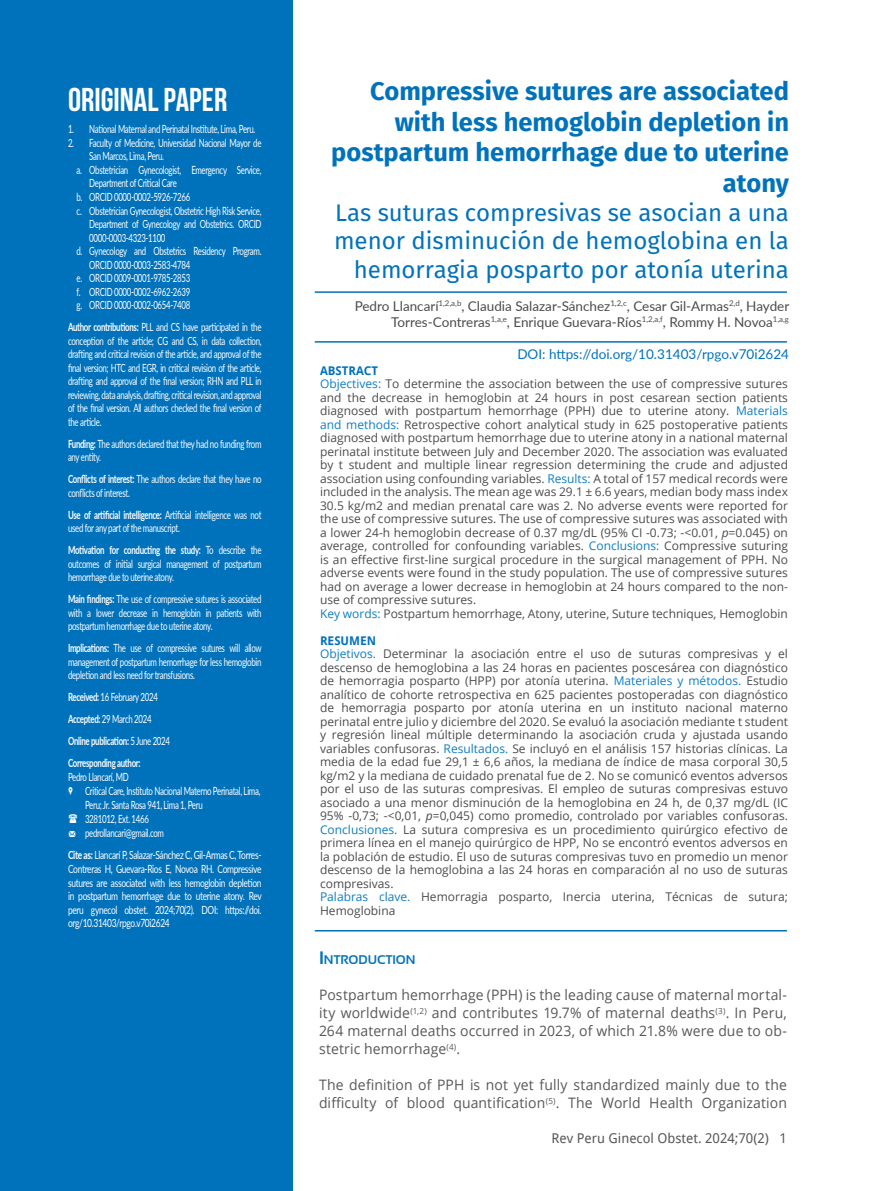
<style>
.page{position:relative;width:872px;height:1191px;background:#fff}
.page>*{position:absolute;margin:0;border:0;box-sizing:border-box;transform-origin:0 0}
.t1{font:700 33px "Bebas Neue";color:#fff}
.t2{font:700 25.5px/30.6px "Fira Sans";color:#0072bc;text-align:right}
.t3{font:24px/28.8px "Fira Sans";color:#0072bc;text-align:right}
.t4{font:14.4px/18px "Open Sans";letter-spacing:.01em;color:#57585a;text-align:justify}
.t5{font:13.5px/16.2px "Lato";color:#4b4c4d;text-align:right}
.t6{font:13.5px "Lato";color:#0072bc}
.t7{font:13.5px "Droid Sans";color:#57585a}
.t8{font:700 12.6px "Sansation";color:#0072bc}
.t9{font:12px/13.5px "Open Sans";color:#4b4c4d}
.t10{font:700 12px "Droid Sans";color:#0072bc}
.t11{font:11.25px/13.5px "Lato";letter-spacing:-.04em;color:#fff;text-align:justify;scale:.7 1}
.t12{font:11.25px/13.5px "Lato";letter-spacing:-.04em;color:#fff;text-align:justify;scale:.75 1}
.t13{font:700 11.25px/22px "Lato";letter-spacing:-.04em;color:#fff;scale:.7 1}
.s1{font-weight:700}
.s2{font-weight:400}
.s3{font-family:"Modern Pictograms";font-size:12px}
.s4{color:#0d7ec3}
.s5{font-style:italic}
.s6{font-size:18px}
</style>
<div class="page">
<div style="left:0;top:0;width:293px;height:1191px;background:#0072bc"></div>
<hr style="left:315px;top:291px;width:472px;height:2px;background:#0072bc">
<hr style="left:315px;top:341px;width:472px;height:2px;background:#0072bc">
<hr style="left:315px;top:930px;width:472px;height:1px;background:#0072bc">
<h1 class="t1" style="left:68px;top:82px;width:161px">ORIGINAL PAPER</h1>
<p class="t11" style="left:68px;top:122px;width:269px">1. National Maternal and Perinatal Institute, Lima, Peru.</p>
<p class="t11" style="left:68px;top:136px;width:278px">2. Faculty of Medicine, Universidad Nacional Mayor de</p>
<p class="t11" style="left:89px;top:149px;width:108px">San Marcos, Lima, Peru.</p>
<p class="t11" style="left:77px;top:163px;width:266px">a. Obstetrician Gynecologist, Emergency Service,</p>
<p class="t11" style="left:89px;top:176px;width:126px">Department of Critical Care</p>
<p class="t11" style="left:77px;top:190px;width:164px">b. ORCID 0000-0002-5926-7266</p>
<p class="t11" style="left:77px;top:203px;width:266px">c. Obstetrician Gynecologist, Obstetric High Risk Service,</p>
<p class="t11" style="left:89px;top:217px;width:247px">Department of Gynecology and Obstetrics. ORCID</p>
<p class="t11" style="left:89px;top:230px;width:110px">0000-0003-4323-1100</p>
<p class="t11" style="left:77px;top:244px;width:266px">d. Gynecology and Obstetrics Residency Program.</p>
<p class="t11" style="left:89px;top:257px;width:146px">ORCID 0000-0003-2583-4784</p>
<p class="t11" style="left:77px;top:271px;width:164px">e. ORCID 0009-0001-9785-2853</p>
<p class="t11" style="left:77px;top:284px;width:164px">f. ORCID 0000-0002-6962-2639</p>
<p class="t11" style="left:77px;top:298px;width:164px">g. ORCID 0000-0002-0654-7408</p>
<p class="t11" style="left:68px;top:320px;width:278px"><span class="s1">Author contributions:</span> PLL and CS have participated in the conception of the article; CG and CS, in data collection, drafting and critical revision of the article, and approval of the final version; HTC and EGR, in critical revision of the article, drafting and approval of the final version; RHN and PLL in reviewing, data analysis, drafting, critical revision, and approval of the final version. All authors checked the final version of the article.</p>
<p class="t11" style="left:68px;top:436px;width:278px"><span class="s1">Funding:</span> The authors declared that they had no funding from any entity.</p>
<p class="t11" style="left:68px;top:472px;width:278px"><span class="s1">Conflicts of interest:</span> The authors declare that they have no conflicts of interest.</p>
<p class="t11" style="left:68px;top:507px;width:278px"><span class="s1">Use of artificial intelligence:</span> Artificial intelligence was not used for any part of the manuscript.</p>
<p class="t11" style="left:68px;top:543px;width:278px"><span class="s1">Motivation for conducting the study:</span> To describe the outcomes of initial surgical management of postpartum hemorrhage due to uterine atony.</p>
<p class="t11" style="left:68px;top:592px;width:278px"><span class="s1">Main findings:</span> The use of compressive sutures is associated with a lower decrease in hemoglobin in patients with postpartum hemorrhage due to uterine atony.</p>
<p class="t11" style="left:68px;top:641px;width:278px"><span class="s1">Implications:</span> The use of compressive sutures will allow management of postpartum hemorrhage for less hemoglobin depletion and less need for transfusions.</p>
<p class="t13" style="left:68px;top:685px;width:147px">Received: <span class="s2">16 February 2024<br></span>Accepted: <span class="s2">29 March 2024<br></span>Online publication: <span class="s2">5 June 2024<br></span>Corresponding author:</p>
<p class="t11" style="left:68px;top:769px;width:88px">Pedro Llancarí, MD</p>
<p class="t11" style="left:68px;top:784px;width:276px"><span class="s3">,</span> Critical Care, Instituto Nacional Materno Perinatal, Lima,</p>
<p class="t11" style="left:85px;top:797px;width:170px">Peru; Jr. Santa Rosa 941, Lima 1, Peru</p>
<p class="t11" style="left:85px;top:811px;width:93px">3281012, Ext. 1466</p>
<p class="t11" style="left:68px;top:826px;width:139px"><span class="s3">m</span> pedrollancari@gmail.com</p>
<p class="t12" style="left:68px;top:848px;width:260px"><span class="s1">Cite as:</span> Llancarí P, Salazar-Sánchez C, Gil-Armas C, Torres-Contreras H, Guevara-Rios E, Novoa RH. Compressive sutures are associated with less hemoglobin depletion in postpartum hemorrhage due to uterine atony. Rev peru gynecol obstet. 2024;70(2). DOI: https://doi. org/10.31403/rpgo.v70i2624</p>
<h2 class="t2" style="left:331px;top:76px;width:459px">Compressive sutures are associated with less hemoglobin depletion in postpartum hemorrhage due to uterine atony</h2>
<h3 class="t3" style="left:334px;top:198px;width:456px">Las suturas compresivas se asocian a una menor disminución de hemoglobina en la hemorragia posparto por atonía uterina</h3>
<p class="t5" style="left:355px;top:297px;width:436px">Pedro Llancarí<sup>1,2,a,b</sup>, Claudia Salazar-Sánchez<sup>1,2,c</sup>, Cesar Gil-Armas<sup>2,d</sup>, Hayder<br>Torres-Contreras<sup>1,a,e</sup>, Enrique Guevara-Ríos<sup>1,2,a,f</sup>, Rommy H. Novoa<sup>1,a,g</sup></p>
<p class="t6" style="left:517px;top:345px;width:273px">DOI: https://doi.org/10.31403/rpgo.v70i2624</p>
<p class="t10" style="left:320px;top:362px;width:59px">ABSTRACT</p>
<p class="t9" style="left:320px;top:377px;width:469px"><span class="s4">Objectives:</span> To determine the association between the use of compressive sutures and the decrease in hemoglobin at 24 hours in post cesarean section patients diagnosed with postpartum hemorrhage (PPH) due to uterine atony. <span class="s4">Materials and methods:</span> Retrospective cohort analytical study in 625 postoperative patients diagnosed with postpartum hemorrhage due to uterine atony in a national maternal perinatal institute between July and December 2020. The association was evaluated by t student and multiple linear regression determining the crude and adjusted association using confounding variables. <span class="s4">Results:</span> A total of 157 medical records were included in the analysis. The mean age was 29.1 ± 6.6 years, median body mass index 30.5 kg/m2 and median prenatal care was 2. No adverse events were reported for the use of compressive sutures. The use of compressive sutures was associated with a lower 24-h hemoglobin decrease of 0.37 mg/dL (95% CI -0.73; -&lt;0.01, <span class="s5">p</span>=0.045) on average, controlled for confounding variables. <span class="s4">Conclusions:</span> Compressive suturing is an effective first-line surgical procedure in the surgical management of PPH. No adverse events were found in the study population. The use of compressive sutures had on average a lower decrease in hemoglobin at 24 hours compared to the non&shy;use of compressive sutures.<br><span class="s4">Key words:</span> Postpartum hemorrhage, Atony, uterine, Suture techniques, Hemoglobin</p>
<p class="t10" style="left:320px;top:632px;width:58px">RESUMEN</p>
<p class="t9" style="left:320px;top:647px;width:469px"><span class="s4">Objetivos.</span> Determinar la asociación entre el uso de suturas compresivas y el descenso de hemoglobina a las 24 horas en pacientes poscesárea con diagnóstico de hemorragia posparto (HPP) por atonía uterina. <span class="s4">Materiales y métodos.</span> Estudio analítico de cohorte retrospectiva en 625 pacientes postoperadas con diagnóstico de hemorragia posparto por atonía uterina en un instituto nacional materno perinatal entre julio y diciembre del 2020. Se evaluó la asociación mediante t student y regresión lineal múltiple determinando la asociación cruda y ajustada usando variables confusoras. <span class="s4">Resultados.</span> Se incluyó en el análisis 157 historias clínicas. La media de la edad fue 29,1 ± 6,6 años, la mediana de índice de masa corporal 30,5 kg/m2 y la mediana de cuidado prenatal fue de 2. No se comunicó eventos adversos por el uso de las suturas compresivas. El empleo de suturas compresivas estuvo asociado a una menor disminución de la hemoglobina en 24 h, de 0,37 mg/dL (IC 95% -0,73; -&lt;0,01, <span class="s5">p</span>=0,045) como promedio, controlado por variables confusoras.<br><span class="s4">Conclusiones.</span> La sutura compresiva es un procedimiento quirúrgico efectivo de primera línea en el manejo quirúrgico de HPP, No se encontró eventos adversos en la población de estudio. El uso de suturas compresivas tuvo en promedio un menor descenso de la hemoglobina a las 24 horas en comparación al no uso de suturas compresivas.<br><span class="s4">Palabras clave.</span> Hemorragia posparto, Inercia uterina, Técnicas de sutura; Hemoglobina</p>
<p class="t8" style="left:319px;top:953px;width:98px"><span class="s6">I</span>NTRODUCTION</p>
<p class="t4" style="left:319px;top:985px;width:469px">Postpartum hemorrhage (PPH) is the leading cause of maternal mortal&shy;ity worldwide<sup>(1,2)</sup> and contributes 19.7% of maternal deaths<sup>(3)</sup>. In Peru, 264 maternal deaths occurred in 2023, of which 21.8% were due to ob&shy;stetric hemorrhage<sup>(4)</sup>.</p>
<p class="t4" style="left:319px;top:1075px;width:469px">The definition of PPH is not yet fully standardized mainly due to the difficulty of blood quantification<sup>(5)</sup>. The World Health Organization</p>
<p class="t7" style="left:551px;top:1128px;width:237px">Rev Peru Ginecol Obstet. 2024;70(2) 1</p>
</div>
